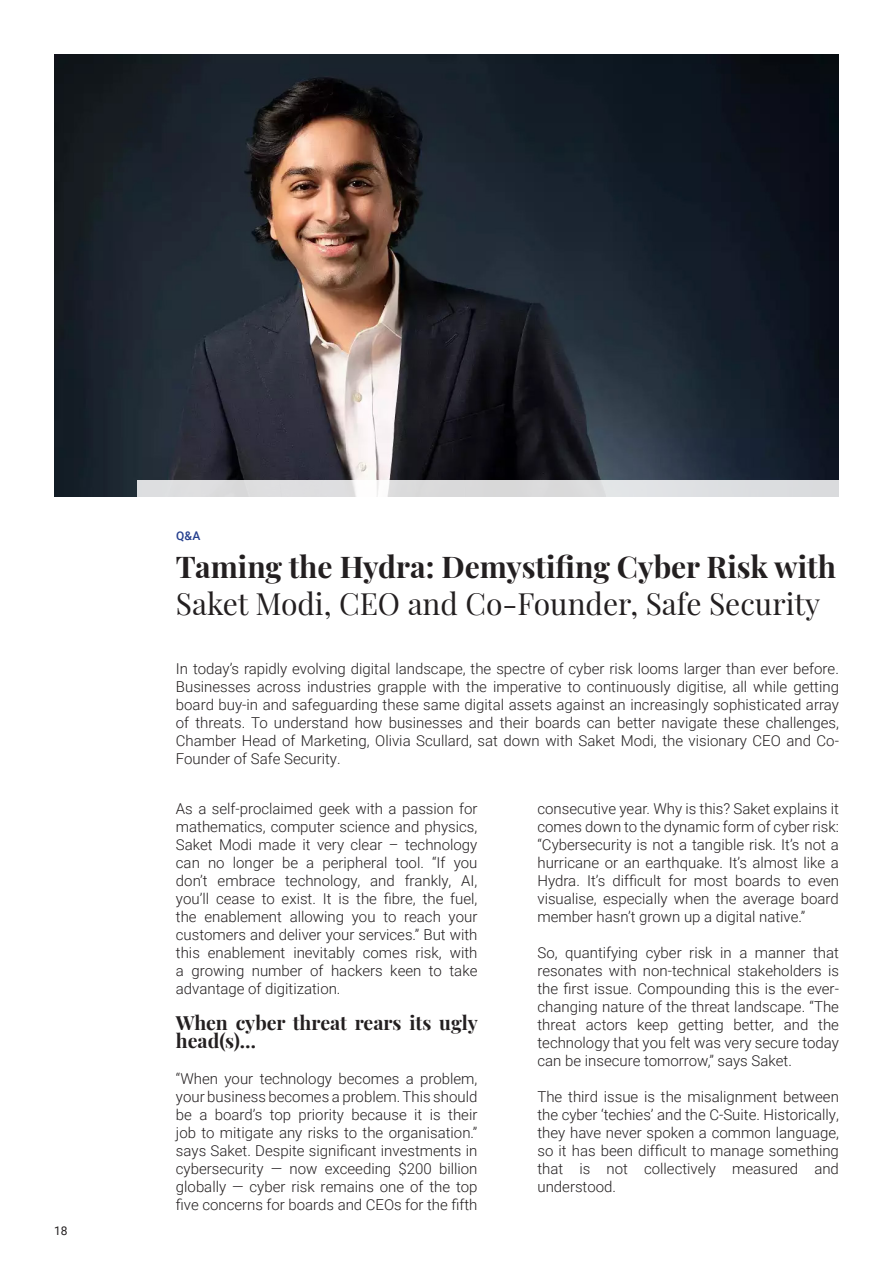
<style>
.page{position:relative;width:893px;height:1263px;background:#fff}
.page>*{position:absolute;margin:0;border:0;box-sizing:border-box;transform-origin:0 0}
.t1{font:700 30px/37.5px "Playfair Display";color:#231f20}
.t2{font:700 19.5px/18px "Playfair Display";color:#231f20}
.t3{font:300 15px/18px "Roboto";color:#231f20;text-align:justify}
.t4{font:500 12px "Roboto";color:#253f8e}
.t5{font:12px "Roboto";color:#231f20}
.s1{font-weight:400}
</style>
<div class="page">
<img style="left:54px;top:55px;width:785px;height:441px">
<div style="left:137px;top:480px;width:756px;height:783px;background:#fff"></div>
<p class="t5" style="left:54px;top:1222px;width:15px">18</p>
<p class="t4" style="left:176px;top:527px;width:26px">Q&amp;A</p>
<p class="t1" style="left:176px;top:545px;width:662px">Taming the Hydra: Demystifing Cyber Risk with<br><span class="s1">Saket Modi, CEO and Co-Founder, Safe Security</span></p>
<p class="t3" style="left:176px;top:659px;width:665px">In today’s rapidly evolving digital landscape, the spectre of cyber risk looms larger than ever before.<br>Businesses across industries grapple with the imperative to continuously digitise, all while getting board buy-in and safeguarding these same digital assets against an increasingly sophisticated array of threats. To understand how businesses and their boards can better navigate these challenges, Chamber Head of Marketing, Olivia Scullard, sat down with Saket Modi, the visionary CEO and Co-Founder of Safe Security.</p>
<p class="t3" style="left:176px;top:799px;width:303px">As a self-proclaimed geek with a passion for mathematics, computer science and physics, Saket Modi made it very clear – technology can no longer be a peripheral tool. “If you don’t embrace technology, and frankly, AI, you’ll cease to exist. It is the fibre, the fuel, the enablement allowing you to reach your customers and deliver your services.” But with this enablement inevitably comes risk, with a growing number of hackers keen to take advantage of digitization.</p>
<p class="t2" style="left:176px;top:1012px;width:304px">When cyber threat rears its ugly head(s)…</p>
<p class="t3" style="left:176px;top:1069px;width:303px">“When your technology becomes a problem, your business becomes a problem. This should be a board’s top priority because it is their job to mitigate any risks to the organisation.” says Saket. Despite significant investments in cybersecurity — now exceeding $200 billion globally — cyber risk remains one of the top five concerns for boards and CEOs for the fifth</p>
<p class="t3" style="left:537px;top:799px;width:303px">consecutive year. Why is this? Saket explains it comes down to the dynamic form of cyber risk: “Cybersecurity is not a tangible risk. It’s not a hurricane or an earthquake. It’s almost like a Hydra. It’s difficult for most boards to even visualise, especially when the average board member hasn’t grown up a digital native.”</p>
<p class="t3" style="left:537px;top:943px;width:303px">So, quantifying cyber risk in a manner that resonates with non-technical stakeholders is the first issue. Compounding this is the ever&shy;changing nature of the threat landscape. “The threat actors keep getting better, and the technology that you felt was very secure today can be insecure tomorrow,” says Saket.</p>
<p class="t3" style="left:537px;top:1087px;width:303px">The third issue is the misalignment between the cyber ‘techies’ and the C-Suite. Historically, they have never spoken a common language, so it has been difficult to manage something that is not collectively measured and understood.</p>
</div>
